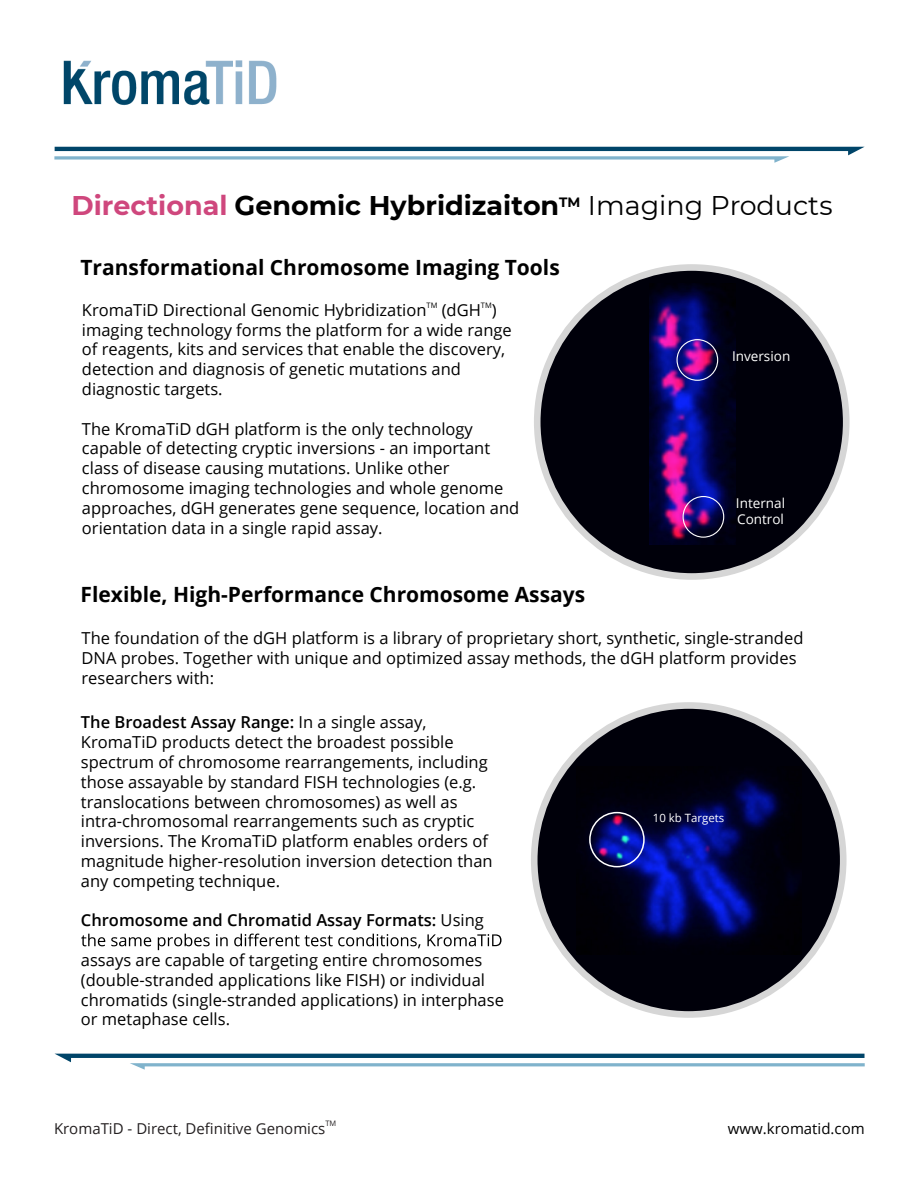
<style>
.page{position:relative;width:918px;height:1188px;background:#fff}
.page>*{position:absolute;margin:0;border:0;box-sizing:border-box;transform-origin:0 0}
.t1{font:700 27px "Montserrat";color:#000}
.t2{font:700 21px "Open Sans";color:#000}
.t3{font:16.5px/19.8px "Open Sans";color:#000}
.t4{font:600 16.5px "Open Sans";color:#000}
.t5{font:15px "Open Sans";color:#231f20}
.t6{font:15px "Open Sans";color:#000}
.t7{font:13.5px/16.2px "Open Sans";color:#fff}
.t8{font:11.4px "Open Sans";color:#fff}
.t9{font:7.5px "Open Sans";color:#000}
.t10{font:7.5px "Open Sans";color:#231f20}
.s1{color:#cf477d}
.s2{font-weight:400}
.s3{font-weight:600}
</style>
<div class="page">
<svg style="left:534px;top:264px;width:316px;height:316px;fill:#00000a"></svg>
<img style="left:650px;top:283px;width:85px;height:261px">
<img style="left:677px;top:339px;width:41px;height:42px">
<img style="left:683px;top:496px;width:41px;height:42px">
<svg style="left:81px;top:934px;width:24px;height:12px"></svg>
<svg style="left:111px;top:937px;width:40px;height:9px"></svg>
<svg style="left:158px;top:934px;width:52px;height:16px"></svg>
<svg style="left:216px;top:934px;width:12px;height:12px"></svg>
<svg style="left:234px;top:934px;width:186px;height:14px"></svg>
<svg style="left:427px;top:934px;width:75px;height:12px"></svg>
<svg style="left:531px;top:702px;width:316px;height:316px"></svg>
<img style="left:576px;top:766px;width:225px;height:189px">
<svg style="left:589px;top:812px;width:56px;height:55px;background:#1f247e"></svg>
<img style="left:63px;top:60px;width:214px;height:46px">
<svg style="left:55px;top:1054px;width:810px;height:16px"></svg>
<svg style="left:54px;top:147px;width:810px;height:16px"></svg>
<h1 class="t1" style="left:71px;top:186px;width:763px"><span class="s1">Directional</span> Genomic Hybridizaiton<sup>TM</sup> <span class="s2">Imaging Products</span></h1>
<p class="t2" style="left:80px;top:253px;width:481px">Transformational Chromosome Imaging Tools</p>
<p class="t3" style="left:82px;top:299px;width:346px">KromaTiD Directional Genomic Hybridization</p>
<p class="t9" style="left:427px;top:300px;width:12px">TM</p>
<p class="t3" style="left:442px;top:299px;width:41px">(dGH</p>
<p class="t9" style="left:481px;top:300px;width:12px">TM</p>
<p class="t3" style="left:82px;top:299px;width:431px;text-indent:410px">) imaging technology forms the platform for a wide range of reagents, kits and services that enable the discovery, detection and diagnosis of genetic mutations and diagnostic targets.</p>
<p class="t3" style="left:82px;top:418px;width:439px">The KromaTiD dGH platform is the only technology capable of detecting cryptic inversions - an important class of disease causing mutations. Unlike other chromosome imaging technologies and whole genome approaches, dGH generates gene sequence, location and orientation data in a single rapid assay.</p>
<p class="t7" style="left:732px;top:347px;width:60px">Inversion</p>
<p class="t7" style="left:736px;top:494px;width:51px">Internal<br>Control</p>
<p class="t2" style="left:81px;top:579px;width:506px">Flexible, High-Performance Chromosome Assays</p>
<p class="t3" style="left:82px;top:628px;width:723px">The foundation of the dGH platform is a library of proprietary short, synthetic, single-stranded<br>DNA probes. Together with unique and optimized assay methods, the dGH platform provides researchers with:</p>
<p class="t3" style="left:81px;top:712px;width:413px"><span class="s3">The Broadest Assay Range:</span> In a single assay, KromaTiD products detect the broadest possible spectrum of chromosome rearrangements, including those assayable by standard FISH technologies (e.g. translocations between chromosomes) as well as intra-chromosomal rearrangements such as cryptic inversions. The KromaTiD platform enables orders of magnitude higher-resolution inversion detection than any competing technique.</p>
<p class="t4" style="left:81px;top:909px;width:404px">Chromosome and Chromatid Assay Formats: <span class="s2">Using</span></p>
<p class="t3" style="left:81px;top:950px;width:425px">assays are capable of targeting entire chromosomes (double-stranded applications like FISH) or individual chromatids (single-stranded applications) in interphase or metaphase cells.</p>
<p class="t8" style="left:653px;top:810px;width:73px">10 kb Targets</p>
<p class="t10" style="left:325px;top:1118px;width:12px">TM</p>
<p class="t5" style="left:54px;top:1118px;width:273px">KromaTiD - Direct, Definitive Genomics</p>
<p class="t6" style="left:728px;top:1119px;width:138px">www.kromatid.com</p>
</div>
